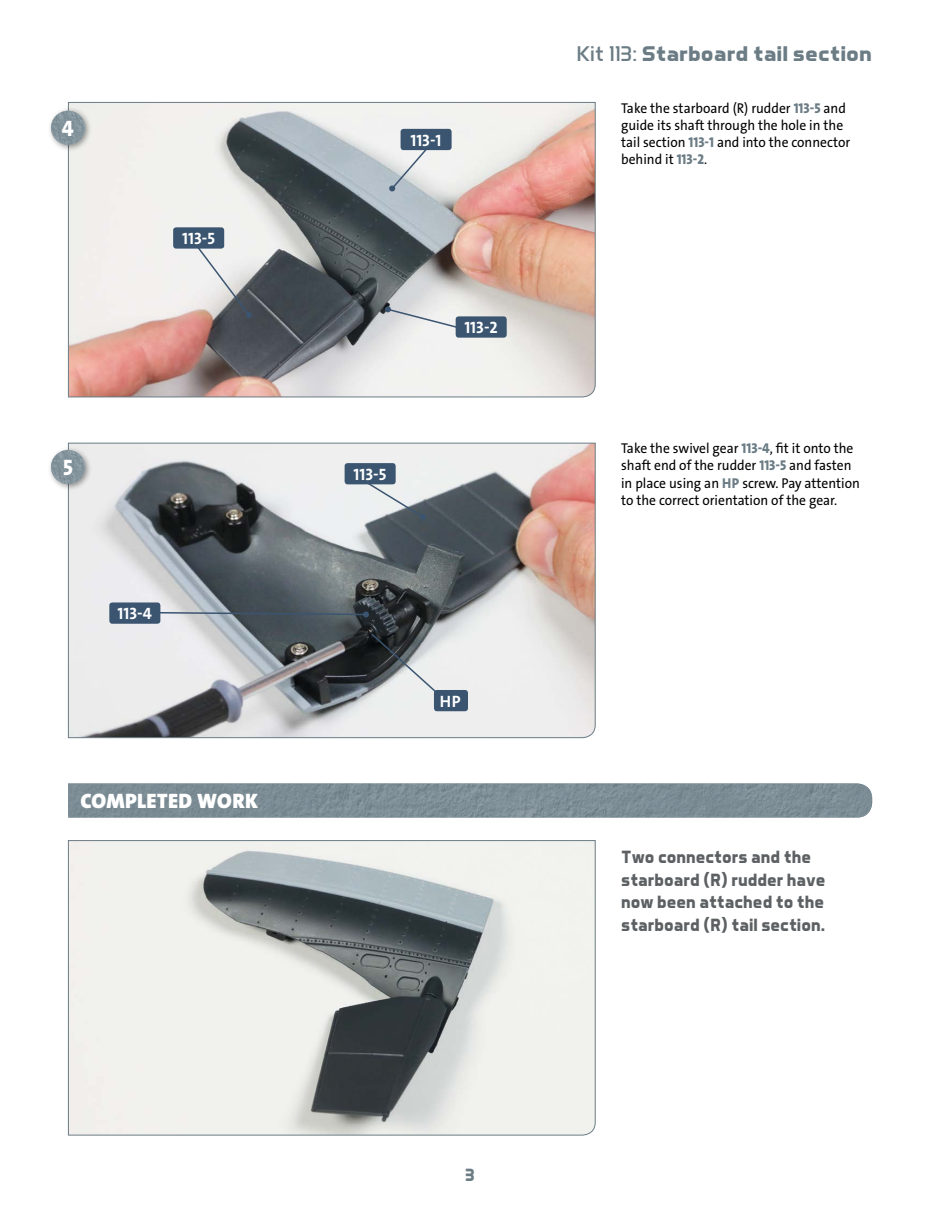
<style>
.page{position:relative;width:936px;height:1212px;background:#fff}
.page>*{position:absolute;margin:0;border:0;box-sizing:border-box;transform-origin:0 0}
.t1{font:800 22.5px "The Sans Os F";color:#fff;scale:.95 1}
.t2{font:700 21.6px "Aero Matics";color:#6b7c85;scale:1.11 1}
.t3{font:900 21px "The Sans Os F";letter-spacing:.02em;color:#fff}
.t4{font:700 18px/22.6px "Aero Matics";color:#5c6062}
.t5{font:700 18px "Aero Matics";color:#6b7c85}
.t6{font:700 16.5px "The Sans Os F";color:#fff}
.t7{font:14.25px/17.1px "The Sans Os F";color:#000;scale:.95 1}
.s1{font-weight:400}
.s2{font-weight:800;color:#6b7c85}
</style>
<div class="page">
<svg style="left:68px;top:840px;width:528px;height:296px;background:#c9cbc9"></svg>
<img style="left:68px;top:783px;width:804px;height:34px">
<svg style="left:68px;top:102px;width:528px;height:296px;background:#c2b6b3"></svg>
<div style="left:47px;top:106px;width:45px;height:46px;background:#000;opacity:.4"></div>
<img style="left:51px;top:111px;width:34px;height:34px;border-radius:17px">
<svg style="left:68px;top:442px;width:528px;height:296px;background:#acabac"></svg>
<div style="left:47px;top:446px;width:45px;height:45px;background:#000;opacity:.4"></div>
<img style="left:51px;top:450px;width:34px;height:34px;border-radius:17px">
<svg style="left:189px;top:237px;width:63px;height:81px"></svg>
<div style="left:173px;top:227px;width:51px;height:22px;background:#3b5571;border-radius:3px"></div>
<svg style="left:361px;top:478px;width:65px;height:42px;background:#c6cbcf"></svg>
<div style="left:344px;top:463px;width:51px;height:21px;background:#3b5571;border-radius:3px"></div>
<svg style="left:160px;top:611px;width:209px;height:6px"></svg>
<div style="left:109px;top:602px;width:51px;height:22px;background:#3b5571;border-radius:3px"></div>
<svg style="left:369px;top:632px;width:86px;height:77px;background:#a8abad"></svg>
<div style="left:434px;top:690px;width:34px;height:21px;background:#3b5571;border-radius:3px"></div>
<svg style="left:389px;top:133px;width:52px;height:59px"></svg>
<div style="left:400px;top:129px;width:51px;height:21px;background:#3b5571;border-radius:3px"></div>
<svg style="left:386px;top:308px;width:96px;height:27px"></svg>
<div style="left:384px;top:306px;width:7px;height:7px;background:#3b5571;border-radius:3px"></div>
<div style="left:455px;top:316px;width:51px;height:22px;background:#3b5571;border-radius:3px"></div>
<h1 class="t1" style="left:62px;top:114px;width:14px">4</h1>
<p class="t6" style="left:182px;top:228px;width:34px">113-5</p>
<h1 class="t1" style="left:63px;top:453px;width:12px">5</h1>
<p class="t6" style="left:118px;top:603px;width:36px">113-4</p>
<h3 class="t3" style="left:80px;top:788px;width:179px">COMPLETED WORK</h3>
<p class="t6" style="left:410px;top:129px;width:33px">113-1</p>
<p class="t6" style="left:353px;top:464px;width:34px">113-5</p>
<p class="t6" style="left:464px;top:317px;width:35px">113-2</p>
<p class="t6" style="left:440px;top:690px;width:22px">HP</p>
<h2 class="t2" style="left:576px;top:41px;width:267px"><span class="s1">Kit 113:</span> Starboard tail section</h2>
<p class="t7" style="left:621px;top:99px;width:243px">Take the starboard (R) rudder <span class="s2">113-5</span> and guide its shaft through the hole in the tail section <span class="s2">113-1</span> and into the connector behind it <span class="s2">113-2</span>.</p>
<p class="t7" style="left:621px;top:440px;width:253px">Take the swivel gear <span class="s2">113-4</span>, fit it onto the shaft end of the rudder <span class="s2">113-5</span> and fasten in place using an <span class="s2">HP</span> screw. Pay attention to the correct orientation of the gear.</p>
<p class="t4" style="left:621px;top:845px;width:206px">two connectors and the starboard (r) rudder have now been attached to the starboard (r) tail section.</p>
<p class="t5" style="left:465px;top:1164px;width:11px">3</p>
</div>
